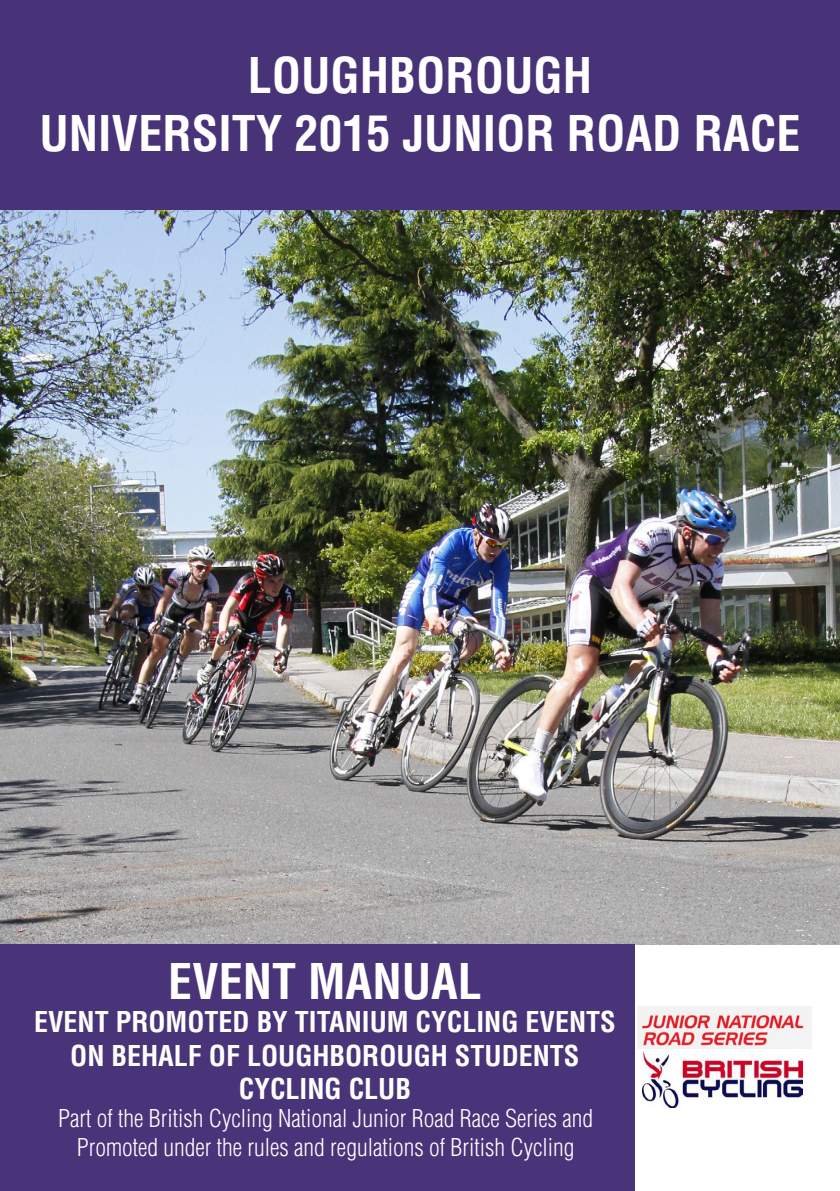
<style>
.page{position:relative;width:840px;height:1191px;background:#fff}
.page>*{position:absolute;margin:0;border:0;box-sizing:border-box;transform-origin:0 0}
.t1{font:700 condensed 48px/57.6px "Helvetica LT Std";color:#fff;text-align:center}
.t2{font:700 condensed 28px/33.6px "Helvetica LT Std";color:#fff;text-align:center}
.t3{font:300 condensed 24px/28.8px "Helvetica LT Std";color:#fffeff;text-align:center}
</style>
<div class="page">
<img style="left:0;top:209px;width:839px;height:735px">
<div style="left:0;top:0;width:839px;height:209px;background:#483378"></div>
<div style="left:0;top:944px;width:634px;height:247px;background:#493479"></div>
<img style="left:642px;top:1051px;width:160px;height:56px">
<img style="left:637px;top:1006px;width:174px;height:43px">
<h1 class="t1" style="left:40px;top:46px;width:762px">LOUGHBOROUGH<br>UNIVERSITY 2015 JUNIOR ROAD RACE</h1>
<h1 class="t1" style="left:168px;top:952px;width:315px">EVENT MANUAL</h1>
<p class="t2" style="left:34px;top:1004px;width:583px">EVENT PROMOTED BY TITANIUM CYCLING EVENTS<br>ON BEHALF OF LOUGHBOROUGH STUDENTS<br>CYCLING CLUB</p>
<p class="t3" style="left:58px;top:1104px;width:536px">Part of the British Cycling National Junior Road Race Series and<br>Promoted under the rules and regulations of British Cycling</p>
</div>
